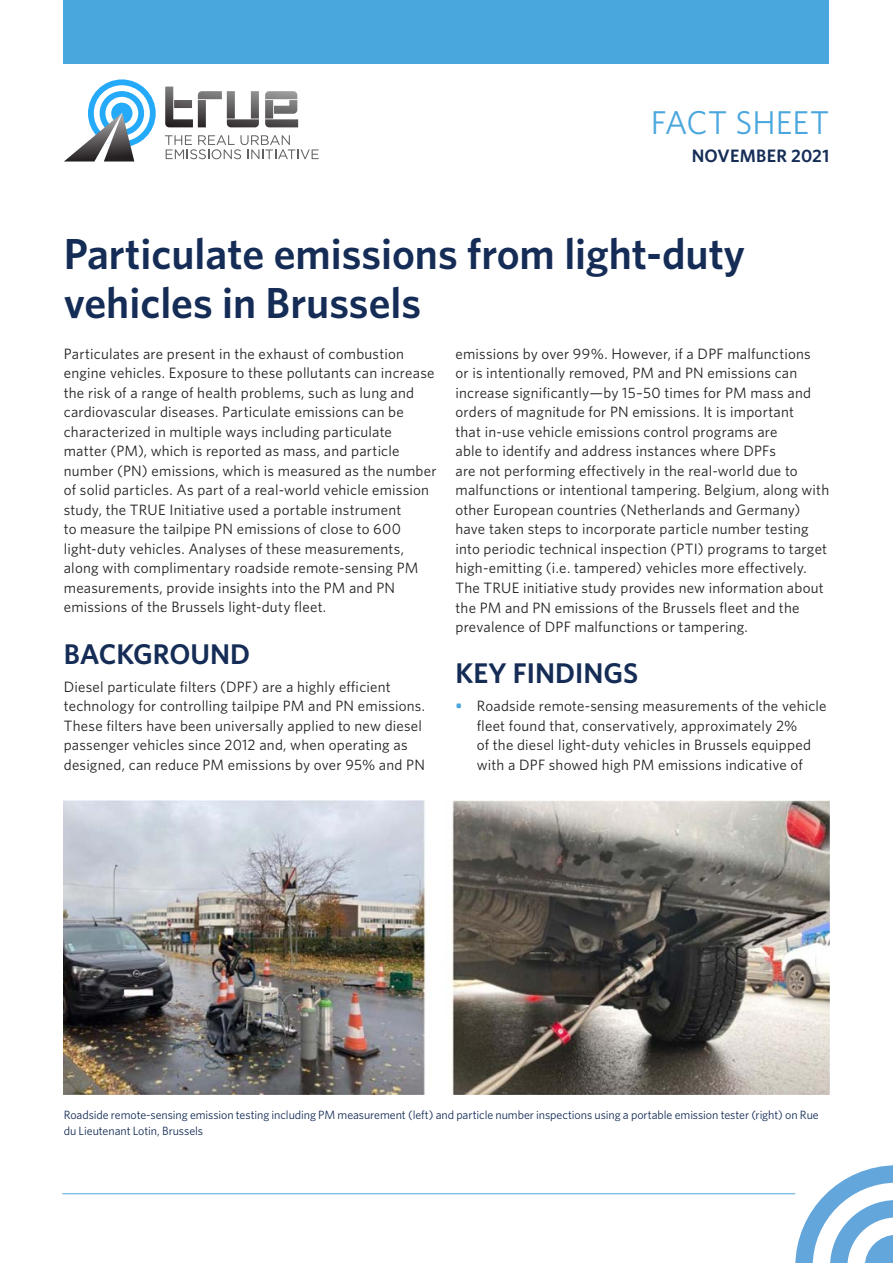
<style>
.page{position:relative;width:893px;height:1263px;background:#fff}
.page>*{position:absolute;margin:0;border:0;box-sizing:border-box;transform-origin:0 0}
.t1{font:600 43.5px/49.5px "Whitney";color:#152d56}
.t2{font:33px "Whitney";color:#4aa7dd}
.t3{font:600 28.5px "Whitney";color:#152d56}
.t4{font:600 18px "Whitney";letter-spacing:.015em;color:#152d56}
.t5{font:15px/19.5px "Whitney";letter-spacing:.015em;color:#231f20}
.t6{font:12px/16.5px "Whitney";letter-spacing:-.005em;color:#152d56}
.s1{font-weight:600;color:#4aa7dd}
</style>
<div class="page">
<svg style="left:795px;top:1165px;width:98px;height:98px"></svg>
<svg style="left:64px;top:79px;width:92px;height:82px"></svg>
<svg style="left:165px;top:135px;width:154px;height:24px"></svg>
<svg style="left:165px;top:87px;width:133px;height:40px"></svg>
<div style="left:64px;top:0;width:765px;height:64px;background:#4aa7dd"></div>
<hr style="left:62px;top:1193px;width:733px;height:1px;background:#4aa7dd">
<img style="left:64px;top:800px;width:765px;height:294px">
<h2 class="t2" style="left:651px;top:100px;width:180px">FACT SHEET</h2>
<p class="t4" style="left:692px;top:143px;width:139px">NOVEMBER 2021</p>
<h1 class="t1" style="left:64px;top:228px;width:683px">Particulate emissions from light-duty vehicles in Brussels</h1>
<p class="t5" style="left:64px;top:344px;width:374px">Particulates are present in the exhaust of combustion engine vehicles. Exposure to these pollutants can increase the risk of a range of health problems, such as lung and cardiovascular diseases. Particulate emissions can be characterized in multiple ways including particulate matter (PM), which is reported as mass, and particle number (PN) emissions, which is measured as the number of solid particles. As part of a real-world vehicle emission study, the TRUE Initiative used a portable instrument<br>to measure the tailpipe PN emissions of close to 600 light-duty vehicles. Analyses of these measurements, along with complimentary roadside remote-sensing PM measurements, provide insights into the PM and PN emissions of the Brussels light-duty fleet.</p>
<h3 class="t3" style="left:64px;top:635px;width:188px">BACKGROUND</h3>
<p class="t5" style="left:64px;top:676px;width:363px">Diesel particulate filters (DPF) are a highly efficient technology for controlling tailpipe PM and PN emissions.<br>These filters have been universally applied to new diesel passenger vehicles since 2012 and, when operating as designed, can reduce PM emissions by over 95% and PN</p>
<p class="t5" style="left:455px;top:344px;width:375px">emissions by over 99%. However, if a DPF malfunctions<br>or is intentionally removed, PM and PN emissions can increase significantly—by 15–50 times for PM mass and orders of magnitude for PN emissions. It is important<br>that in-use vehicle emissions control programs are<br>able to identify and address instances where DPFs<br>are not performing effectively in the real-world due to malfunctions or intentional tampering. Belgium, along with other European countries (Netherlands and Germany) have taken steps to incorporate particle number testing into periodic technical inspection (PTI) programs to target high-emitting (i.e. tampered) vehicles more effectively.<br>The TRUE initiative study provides new information about the PM and PN emissions of the Brussels fleet and the prevalence of DPF malfunctions or tampering.</p>
<h3 class="t3" style="left:455px;top:654px;width:184px">KEY FINDINGS</h3>
<p class="t5" style="left:455px;top:696px;width:373px;text-align:center"><span class="s1">•</span> Roadside remote-sensing measurements of the vehicle fleet found that, conservatively, approximately 2%<br>of the diesel light-duty vehicles in Brussels equipped<br>with a DPF showed high PM emissions indicative of</p>
<p class="t6" style="left:64px;top:1106px;width:756px">Roadside remote-sensing emission testing including PM measurement (left) and particle number inspections using a portable emission tester (right) on Rue du Lieutenant Lotin, Brussels</p>
</div>
